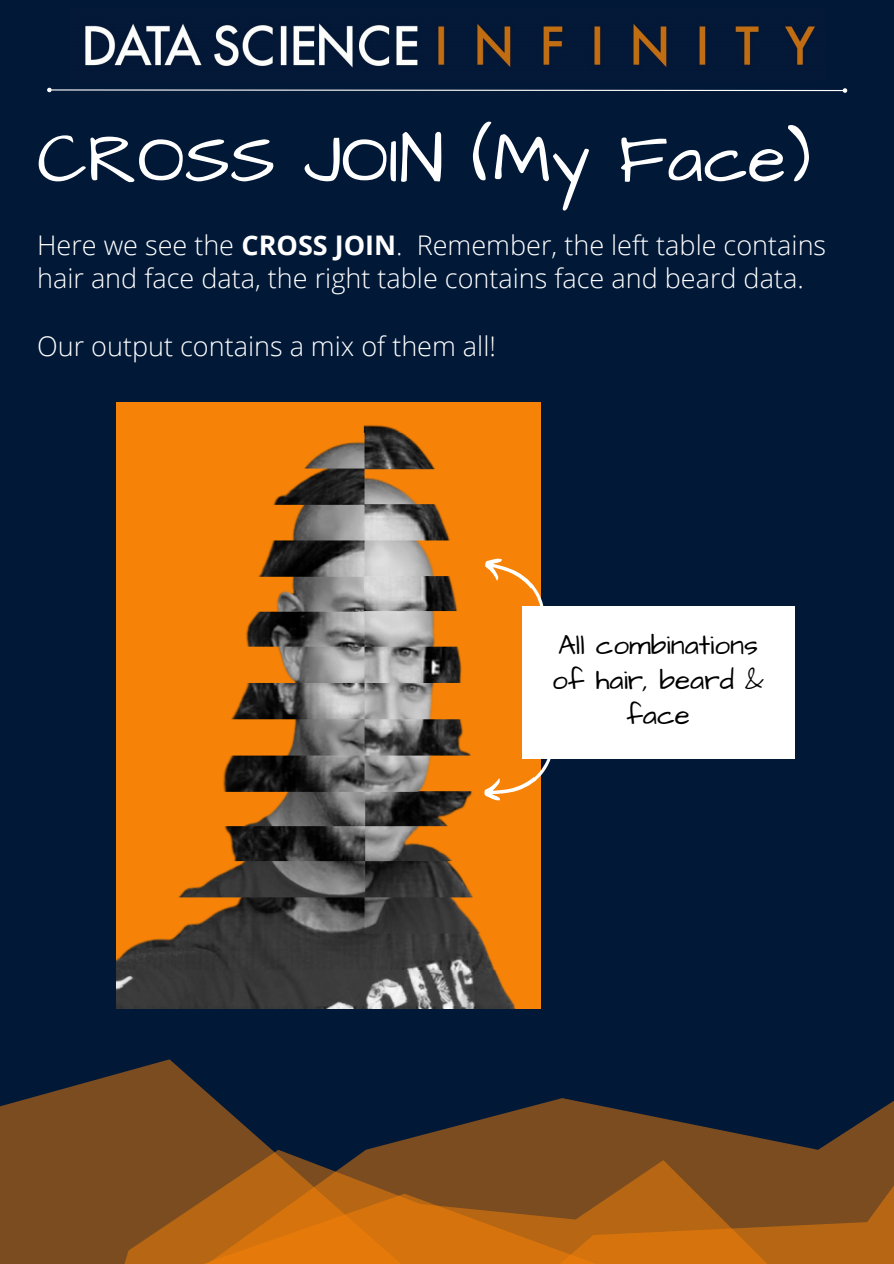
<style>
.page{position:relative;width:894px;height:1264px;background:#fff}
.page>*{position:absolute;margin:0;border:0;box-sizing:border-box;transform-origin:0 0}
.t1{font:70.65px "Architects Daughter";color:#fff}
.t2{font:27.9px/35px "Architects Daughter";color:#000;text-align:center}
.t3{font:300 27px/33.8px "Open Sans";color:#fff}
.s1{font-weight:700}
</style>
<div class="page">
<div style="left:0;top:0;width:893px;height:1263px;background:#011837"></div>
<svg style="left:0;top:1059px;width:224px;height:134px;fill:#7a4c1f"></svg>
<svg style="left:224px;top:1098px;width:669px;height:165px;fill:#7a4c1f"></svg>
<svg style="left:0;top:1193px;width:779px;height:70px;background:#b16314"></svg>
<svg style="left:47px;top:87px;width:800px;height:6px"></svg>
<img style="left:85px;top:23px;width:730px;height:45px">
<img style="left:116px;top:403px;width:424px;height:605px">
<div style="left:521px;top:606px;width:273px;height:152px;background:#fff"></div>
<svg style="left:480px;top:746px;width:83px;height:62px"></svg>
<svg style="left:479px;top:550px;width:65px;height:72px;background:#ef912e"></svg>
<h1 class="t1" style="left:37px;top:112px;width:775px">CROSS JOIN (My Face)</h1>
<p class="t3" style="left:37px;top:227px;width:790px">Here we see the <span class="s1">CROSS JOIN</span>. Remember, the left table contains hair and face data, the right table contains face and beard data.</p>
<p class="t3" style="left:37px;top:328px;width:460px">Our output contains a mix of them all!</p>
<p class="t2" style="left:552px;top:629px;width:213px">All combinations of hair, beard &amp; face</p>
</div>
